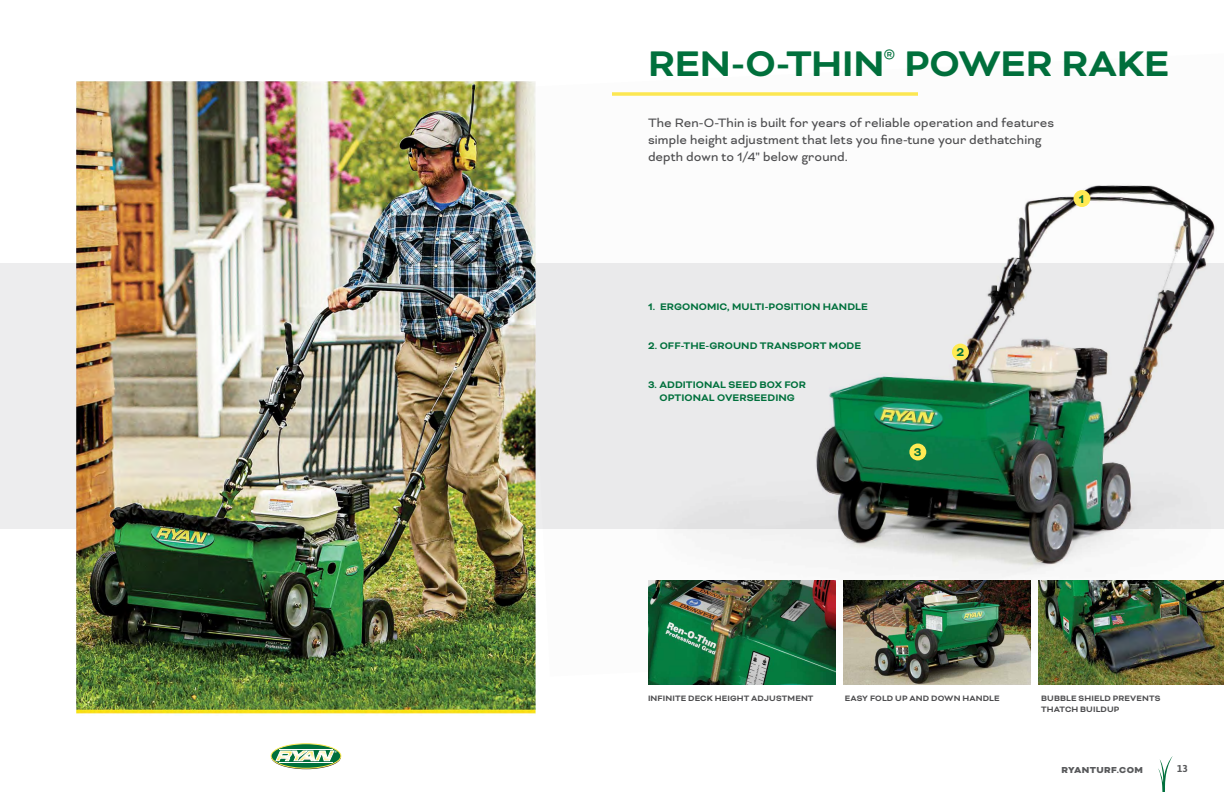
<style>
.page{position:relative;width:1224px;height:792px;background:#fff}
.page>*{position:absolute;margin:0;border:0;box-sizing:border-box;transform-origin:0 0}
.t1{font:700 41px "Bicyclette";letter-spacing:-.005em;color:#00703c}
.t2{font:700 18.1px "Bicyclette";color:#00703c}
.t3{font:14px/17px "Bicyclette";letter-spacing:.005em;color:#4d4d4f}
.t4{font:700 13px "Bicyclette";color:#00703c}
.t5{font:700 11px/13px "Bicyclette";letter-spacing:.005em;color:#00703c;text-align:center}
.t6{font:900 10px "Bicyclette";letter-spacing:.035em;color:#58595b}
.t7{font:700 10px "Asap";color:#58595b}
.t8{font:700 9px/10.8px "Bicyclette";letter-spacing:.015em;color:#4d4d4f}
</style>
<div class="page">
<div style="left:0;top:263px;width:1224px;height:266px;background:#ededee"></div>
<img style="left:76px;top:81px;width:460px;height:633px">
<svg style="left:1158px;top:756px;width:15px;height:36px"></svg>
<svg style="left:271px;top:745px;width:70px;height:24px"></svg>
<svg style="left:271px;top:744px;width:70px;height:24px"></svg>
<div style="left:271px;top:744px;width:70px;height:24px;border:1px solid #ffea53;border-radius:50%"></div>
<hr style="left:279px;top:750px;width:54px;height:1px;background:#fff">
<hr style="left:279px;top:762px;width:54px;height:1px;background:#fff">
<svg style="left:276px;top:751px;width:61px;height:10px"></svg>
<img style="left:522px;top:81px;width:702px;height:596px">
<img style="left:1026px;top:186px;width:79px;height:61px">
<img style="left:648px;top:581px;width:187px;height:104px">
<img style="left:844px;top:581px;width:187px;height:104px">
<img style="left:1038px;top:581px;width:186px;height:104px">
<div style="left:1074px;top:190px;width:16px;height:17px;background:#ffea53;border-radius:50%"></div>
<div style="left:952px;top:344px;width:17px;height:17px;background:#ffea53;border-radius:50%"></div>
<div style="left:909px;top:444px;width:17px;height:16px;background:#ffea53;border-radius:50%"></div>
<h1 class="t1" style="left:648px;top:40px;width:238px">REN-O-THIN</h1>
<p class="t2" style="left:884px;top:44px;width:13px">®</p>
<h1 class="t1" style="left:905px;top:40px;width:266px">POWER RAKE</h1>
<p class="t3" style="left:648px;top:114px;width:408px">The Ren-O-Thin is built for years of reliable operation and features simple height adjustment that lets you fine-tune your dethatching depth down to 1/4" below ground.</p>
<p class="t4" style="left:1079px;top:191px;width:7px">1</p>
<p class="t5" style="left:648px;top:300px;width:221px">1. ERGONOMIC, MULTI-POSITION HANDLE</p>
<p class="t5" style="left:648px;top:339px;width:215px">2. OFF-THE-GROUND TRANSPORT MODE</p>
<p class="t5" style="left:648px;top:378px;width:160px">3. ADDITIONAL SEED BOX FOR<br>OPTIONAL OVERSEEDING</p>
<p class="t4" style="left:957px;top:344px;width:9px">2</p>
<p class="t4" style="left:914px;top:444px;width:9px">3</p>
<p class="t8" style="left:648px;top:693px;width:167px">INFINITE DECK HEIGHT ADJUSTMENT</p>
<p class="t8" style="left:845px;top:693px;width:156px">EASY FOLD UP AND DOWN HANDLE</p>
<p class="t8" style="left:1041px;top:693px;width:121px">BUBBLE SHIELD PREVENTS<br>THATCH BUILDUP</p>
<p class="t6" style="left:1061px;top:764px;width:83px">RYANTURF.COM</p>
<p class="t7" style="left:1177px;top:761px;width:12px">13</p>
</div>
